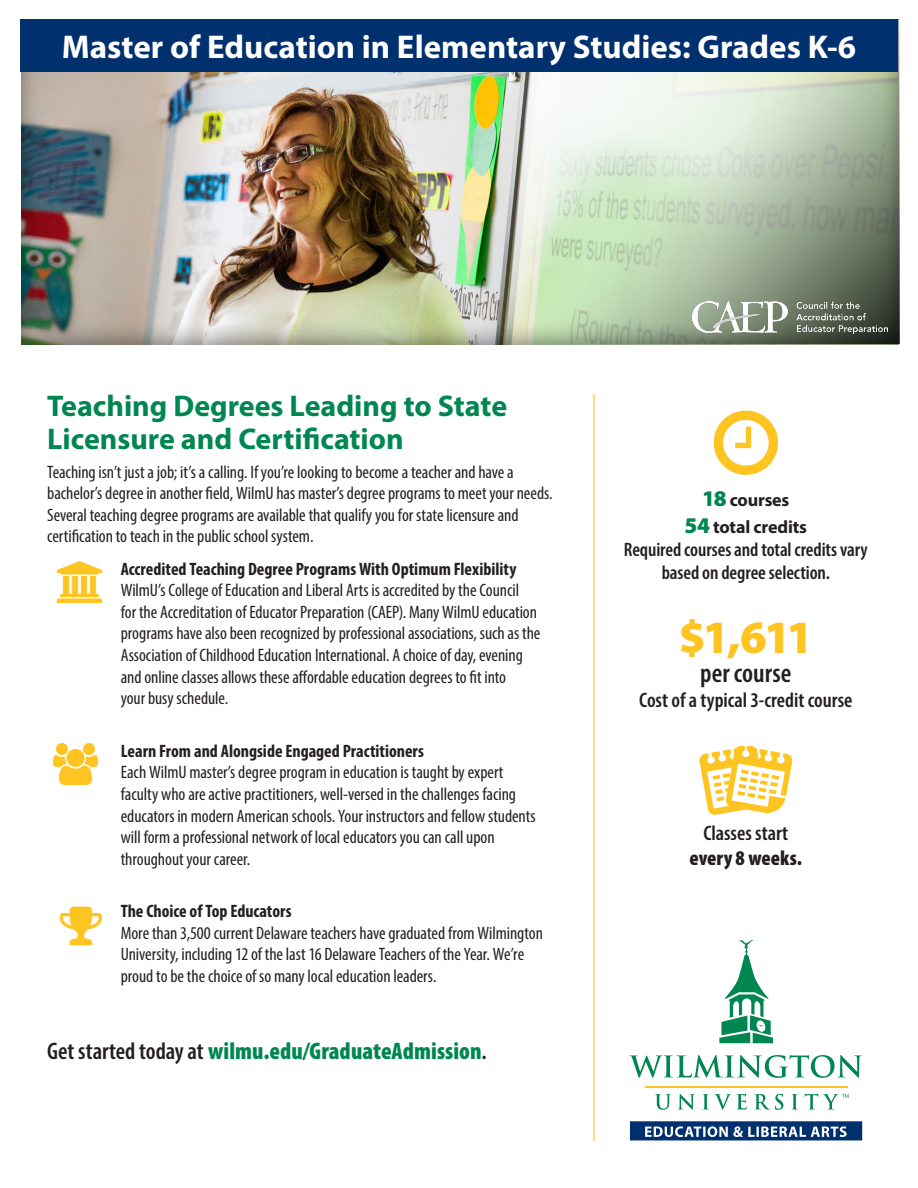
<style>
.page{position:relative;width:918px;height:1188px;background:#fff}
.page>*{position:absolute;margin:0;border:0;box-sizing:border-box;transform-origin:0 0}
.t1{font:900 46.5px "Myriad Pro";color:#fec422}
.t2{font:700 33px "Myriad Pro";color:#fff}
.t3{font:700 30px/33px "Myriad Pro";color:#008751}
.t4{font:600 condensed 27px "Myriad Pro";color:#231f20}
.t5{font:900 condensed 24px "Myriad Pro";letter-spacing:.005em;color:#008751}
.Fact{font:600 condensed 21px/25.2px "Myriad Pro";color:#231f20;text-align:center}
.t6{font:600 condensed 19.5px/23.4px "Myriad Pro";letter-spacing:-.005em;color:#231f20;text-align:center}
.t7{font:condensed 18px/21.6px "Myriad Pro";letter-spacing:-.005em;color:#231f20}
.t8{font:700 condensed 18px "Myriad Pro";color:#231f20}
.t9{font:700 18px/27px "Myriad Pro";letter-spacing:-.01em;color:#231f20;text-align:center}
.s1{font-weight:600;color:#231f20}
.s2{font-weight:900;font-size:22.5px;color:#008751}
.s3{font-weight:900}
</style>
<div class="page">
<div style="left:21px;top:19px;width:879px;height:328px;background:#231f20;opacity:.4"></div>
<div style="left:464px;top:18px;width:437px;height:328px;background:#231f20;opacity:.4"></div>
<img style="left:692px;top:302px;width:195px;height:32px">
<div style="left:20px;top:20px;width:878px;height:52px;background:#00306d"></div>
<hr style="left:593px;top:394px;width:2px;height:747px;background:#fec422">
<svg style="left:655px;top:1094px;width:16px;height:16px"></svg>
<svg style="left:678px;top:1094px;width:17px;height:16px"></svg>
<svg style="left:703px;top:1094px;width:44px;height:16px"></svg>
<svg style="left:754px;top:1094px;width:29px;height:16px"></svg>
<svg style="left:792px;top:1094px;width:6px;height:15px"></svg>
<svg style="left:630px;top:1055px;width:232px;height:23px"></svg>
<hr style="left:646px;top:1086px;width:202px;height:2px;background:#fec422">
<svg style="left:719px;top:940px;width:54px;height:103px"></svg>
<svg style="left:805px;top:1094px;width:44px;height:15px"></svg>
<svg style="left:630px;top:1121px;width:232px;height:19px;background:#3a5f8e"></svg>
<svg style="left:699px;top:745px;width:94px;height:70px"></svg>
<p class="t2" style="left:62px;top:25px;width:796px">Master of Education in Elementary Studies: Grades K-6</p>
<p class="t3" style="left:47px;top:389px;width:462px">Teaching Degrees Leading to State<br>Licensure and Certification</p>
<p class="t7" style="left:47px;top:461px;width:507px">Teaching isn’t just a job; it’s a calling. If you’re looking to become a teacher and have a bachelor’s degree in another field, WilmU has master’s degree programs to meet your needs.<br>Several teaching degree programs are available that qualify you for state licensure and certification to teach in the public school system.</p>
<p class="t8" style="left:121px;top:557px;width:397px">Accredited Teaching Degree Programs With Optimum Flexibility</p>
<p class="t7" style="left:121px;top:579px;width:421px">WilmU’s College of Education and Liberal Arts is accredited by the Council<br>for the Accreditation of Educator Preparation (CAEP). Many WilmU education programs have also been recognized by professional associations, such as the Association of Childhood Education International. A choice of day, evening and online classes allows these affordable education degrees to fit into</p>
<p class="t7" style="left:121px;top:687px;width:109px">your busy schedule.</p>
<p class="t8" style="left:121px;top:739px;width:305px">Learn From and Alongside Engaged Practitioners</p>
<p class="t7" style="left:121px;top:761px;width:417px">Each WilmU master’s degree program in education is taught by expert faculty who are active practitioners, well-versed in the challenges facing educators in modern American schools. Your instructors and fellow students will form a professional network of local educators you can call upon throughout your career.</p>
<p class="t8" style="left:121px;top:900px;width:172px">The Choice of Top Educators</p>
<p class="t7" style="left:121px;top:922px;width:424px">More than 3,500 current Delaware teachers have graduated from Wilmington<br>University, including 12 of the last 16 Delaware Teachers of the Year. We’re proud to be the choice of so many local education leaders.</p>
<p class="t5" style="left:47px;top:1036px;width:441px"><span class="s1">Get started today at</span> wilmu.edu/GraduateAdmission<span class="s1">.</span></p>
<p class="t9" style="left:685px;top:485px;width:124px"><span class="s2">18</span> courses<br><span class="s2">54</span> total credits</p>
<p class="t6" style="left:624px;top:537px;width:245px">Required courses and total credits vary based on degree selection.</p>
<p class="t1" style="left:679px;top:606px;width:136px">$1,611</p>
<p class="t4" style="left:700px;top:656px;width:93px">per course</p>
<p class="Fact" style="left:639px;top:687px;width:215px">Cost of a typical 3-credit course</p>
<p class="Fact" style="left:690px;top:820px;width:114px">Classes start <span class="s3">every 8 weeks.</span></p>
</div>
